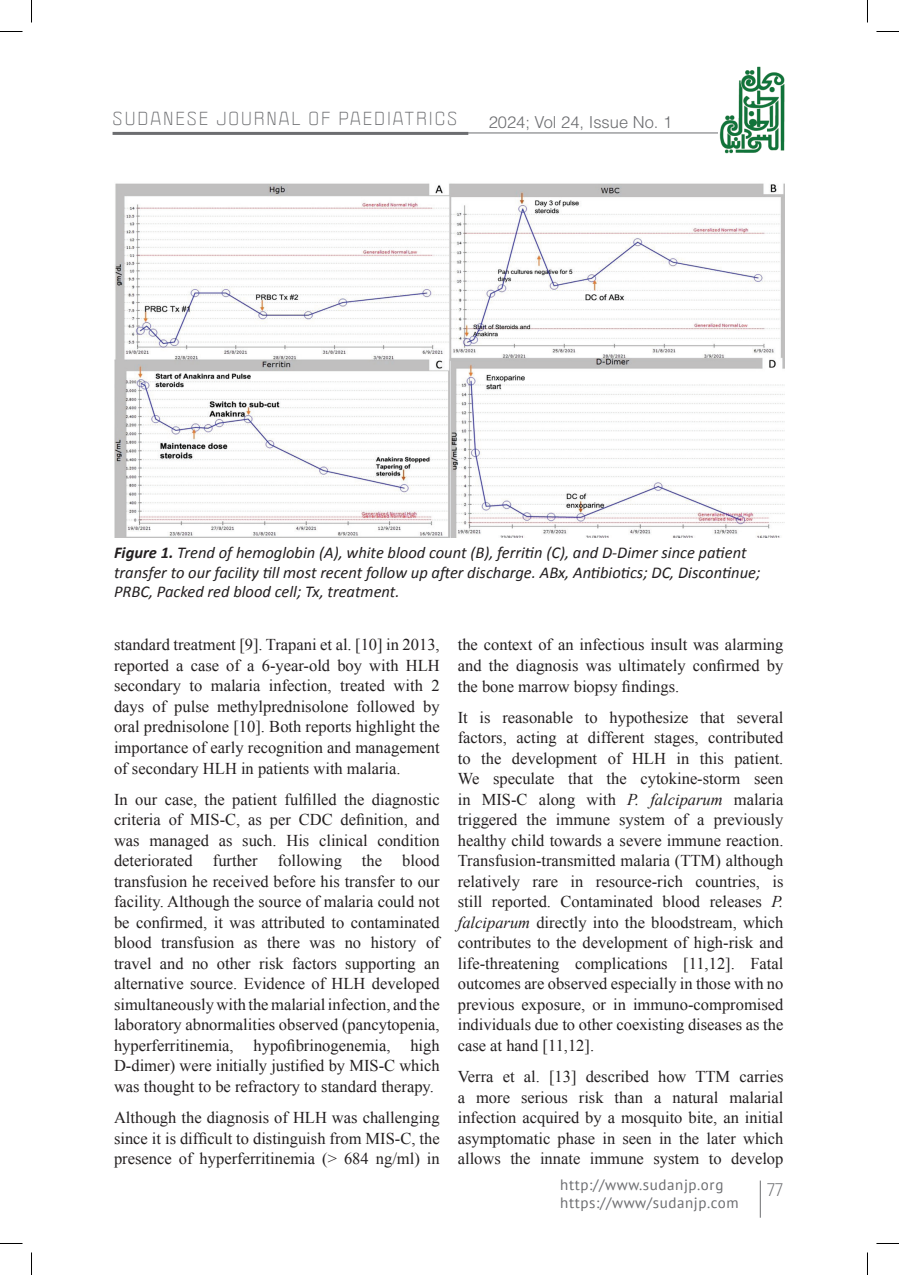
<style>
.page{position:relative;width:899px;height:1275px;background:#fff}
.page>*{position:absolute;margin:0;border:0;box-sizing:border-box;transform-origin:0 0}
.t1{font:16.5px/20.5px "Times New Roman";color:#231f20;text-align:justify}
.t2{font:italic 16.5px/19.8px "Calibri";color:#231f20}
.t3{font:16.5px "Politica XT";letter-spacing:.12em;color:#6c6d70}
.t4{font:300 16.5px "Helvetica LT Std";color:#6c6d70}
.t5{font:15px/18px "PT Sans";letter-spacing:.04em;color:#6c6d70}
.s1{font-weight:700}
.s2{font-style:italic}
</style>
<div class="page">
<hr style="left:760px;top:1180px;width:1px;height:38px;background:#6c6d70">
<hr style="left:112px;top:132px;width:356px;height:3px;background:#6c6d70">
<hr style="left:114px;top:133px;width:669px;height:1px;background:#6c6d70">
<img style="left:718px;top:66px;width:67px;height:88px">
<img style="left:114px;top:183px;width:671px;height:355px">
<svg style="left:0;top:31px;width:22px;height:1px"></svg>
<svg style="left:876px;top:31px;width:23px;height:1px"></svg>
<svg style="left:0;top:1243px;width:22px;height:1px"></svg>
<svg style="left:876px;top:1243px;width:23px;height:1px"></svg>
<svg style="left:31px;top:0;width:1px;height:22px"></svg>
<svg style="left:31px;top:1252px;width:1px;height:23px"></svg>
<svg style="left:867px;top:0;width:1px;height:22px"></svg>
<svg style="left:867px;top:1252px;width:1px;height:23px"></svg>
<p class="t3" style="left:112px;top:108px;width:346px">SUDANESE JOURNAL OF PAEDIATRICS</p>
<p class="t4" style="left:488px;top:111px;width:185px">2024; Vol 24, Issue No. 1</p>
<p class="t2" style="left:114px;top:541px;width:648px"><span class="s1">Figure 1.</span> Trend of hemoglobin (A), white blood count (B), ferritin (C), and D-Dimer since patient transfer to our facility till most recent follow up after discharge. ABx, Antibiotics; DC, Discontinue;<br>PRBC, Packed red blood cell; Tx, treatment.</p>
<p class="t1" style="left:114px;top:634px;width:327px">standard treatment [9]. Trapani et al. [10] in 2013, reported a case of a 6-year-old boy with HLH secondary to malaria infection, treated with 2 days of pulse methylprednisolone followed by oral prednisolone [10]. Both reports highlight the importance of early recognition and management of secondary HLH in patients with malaria.</p>
<p class="t1" style="left:114px;top:788px;width:327px">In our case, the patient fulfilled the diagnostic criteria of MIS-C, as per CDC definition, and was managed as such. His clinical condition deteriorated further following the blood transfusion he received before his transfer to our facility. Although the source of malaria could not be confirmed, it was attributed to contaminated blood transfusion as there was no history of travel and no other risk factors supporting an alternative source. Evidence of HLH developed simultaneously with the malarial infection, and the laboratory abnormalities observed (pancytopenia, hyperferritinemia, hypofibrinogenemia, high D-dimer) were initially justified by MIS-C which was thought to be refractory to standard therapy.</p>
<p class="t1" style="left:114px;top:1107px;width:327px">Although the diagnosis of HLH was challenging since it is difficult to distinguish from MIS-C, the presence of hyperferritinemia (&gt; 684 ng/ml) in</p>
<p class="t1" style="left:458px;top:634px;width:327px">the context of an infectious insult was alarming and the diagnosis was ultimately confirmed by the bone marrow biopsy findings.</p>
<p class="t1" style="left:458px;top:706px;width:327px">It is reasonable to hypothesize that several factors, acting at different stages, contributed to the development of HLH in this patient.<br>We speculate that the cytokine-storm seen in MIS-C along with <span class="s2">P. falciparum</span> malaria triggered the immune system of a previously healthy child towards a severe immune reaction.<br>Transfusion-transmitted malaria (TTM) although relatively rare in resource-rich countries, is still reported. Contaminated blood releases <span class="s2">P. falciparum</span> directly into the bloodstream, which contributes to the development of high-risk and life-threatening complications [11,12]. Fatal outcomes are observed especially in those with no previous exposure, or in immuno-compromised individuals due to other coexisting diseases as the case at hand [11,12].</p>
<p class="t1" style="left:458px;top:1066px;width:327px">Verra et al. [13] described how TTM carries a more serious risk than a natural malarial infection acquired by a mosquito bite, an initial asymptomatic phase in seen in the later which allows the innate immune system to develop</p>
<p class="t5" style="left:560px;top:1175px;width:180px">http://www.sudanjp.org https://www/sudanjp.com</p>
<p class="t3" style="left:767px;top:1179px;width:18px">77</p>
</div>
